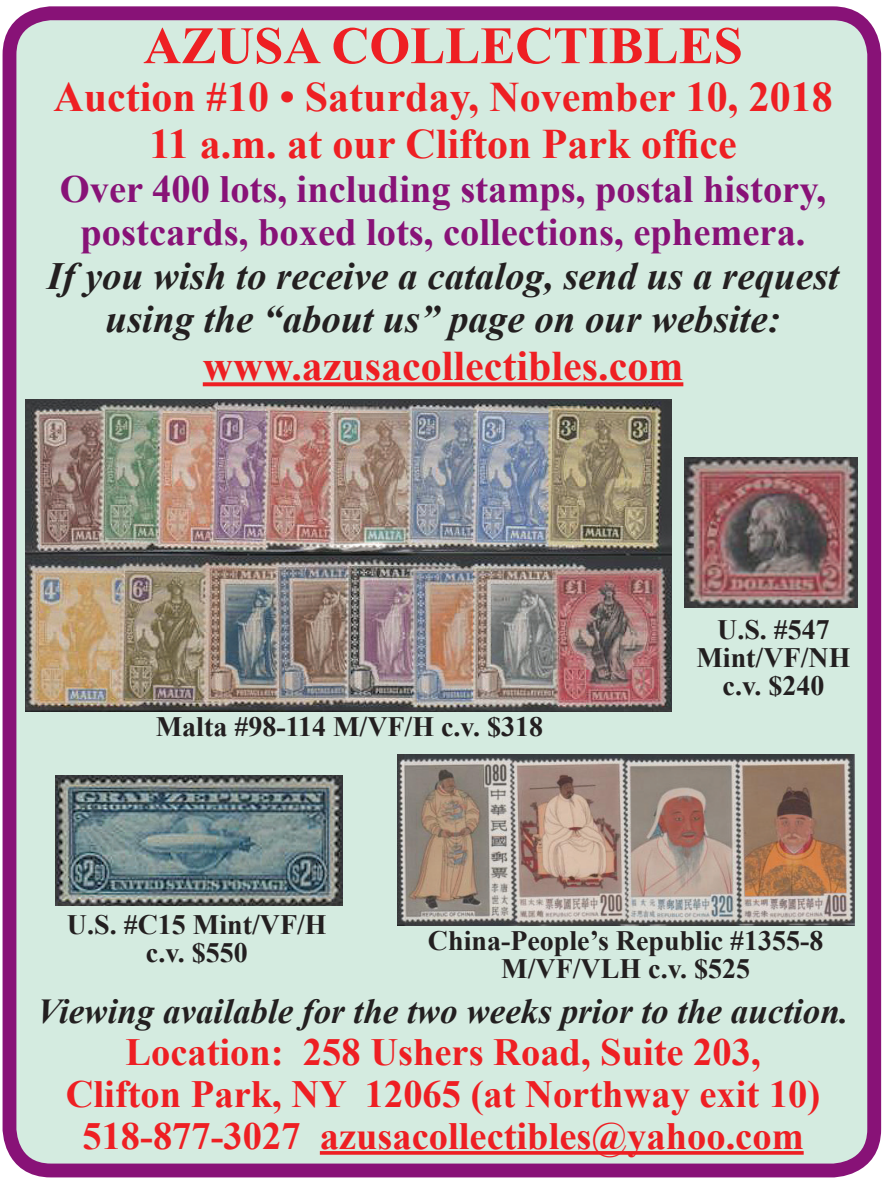
<style>
.page{position:relative;width:882px;height:1185px;background:#fff}
.page>*{position:absolute;margin:0;border:0;box-sizing:border-box;transform-origin:0 0}
.t1{font:700 52.5px "Times New Roman";color:#ee1f23}
.t2{font:700 42px/47.6px "Times New Roman";color:#ee1f23;text-align:center}
.t3{font:700 38.5px/42px "Times New Roman";color:#ee1f23;text-align:center}
.t4{font:700 38.5px/43.4px "Times New Roman";color:#881277;text-align:center}
.t5{font:italic 700 38.5px/43.4px "Times New Roman";color:#231f20;text-align:center}
.t6{font:italic 700 35px "Times New Roman";color:#231f20}
.t7{font:700 28px/28px "Times New Roman";color:#231f20;text-align:center}
</style>
<div class="page">
<div style="left:9px;top:13px;width:865px;height:1157px;background:#d4ebe0;border-radius:42px"></div>
<div style="left:3px;top:6px;width:878px;height:1171px;border:14px solid #881277;border-radius:42px"></div>
<svg style="left:203px;top:382px;width:480px;height:4px;background:#ec2e30"></svg>
<svg style="left:320px;top:1151px;width:484px;height:3px"></svg>
<img style="left:26px;top:399px;width:646px;height:312px">
<img style="left:397px;top:754px;width:458px;height:171px">
<img style="left:684px;top:457px;width:174px;height:150px">
<img style="left:56px;top:775px;width:286px;height:131px">
<h1 class="t1" style="left:143px;top:9px;width:601px">AZUSA COLLECTIBLES</h1>
<h2 class="t2" style="left:53px;top:72px;width:781px">Auction #10 • Saturday, November 10, 2018<br>11 a.m. at our Clifton Park office</h2>
<h3 class="t4" style="left:60px;top:166px;width:768px">Over 400 lots, including stamps, postal history, postcards, boxed lots, collections, ephemera.</h3>
<h3 class="t5" style="left:47px;top:253px;width:793px">If you wish to receive a catalog, send us a request using the “about us” page on our website:</h3>
<h2 class="t2" style="left:203px;top:341px;width:482px">www.azusacollectibles.com</h2>
<p class="t7" style="left:156px;top:712px;width:389px">Malta #98-114 M/VF/H c.v. $318</p>
<p class="t7" style="left:697px;top:614px;width:155px">U.S. #547<br>Mint/VF/NH c.v. $240</p>
<p class="t7" style="left:67px;top:909px;width:261px">U.S. #C15 Mint/VF/H c.v. $550</p>
<p class="t7" style="left:428px;top:925px;width:397px">China-People’s Republic #1355-8<br>M/VF/VLH c.v. $525</p>
<p class="t6" style="left:38px;top:986px;width:812px">Viewing available for the two weeks prior to the auction.</p>
<h3 class="t3" style="left:66px;top:1029px;width:756px">Location: 258 Ushers Road, Suite 203,<br>Clifton Park, NY 12065 (at Northway exit 10)<br>518-877-3027 azusacollectibles@yahoo.com</h3>
</div>
